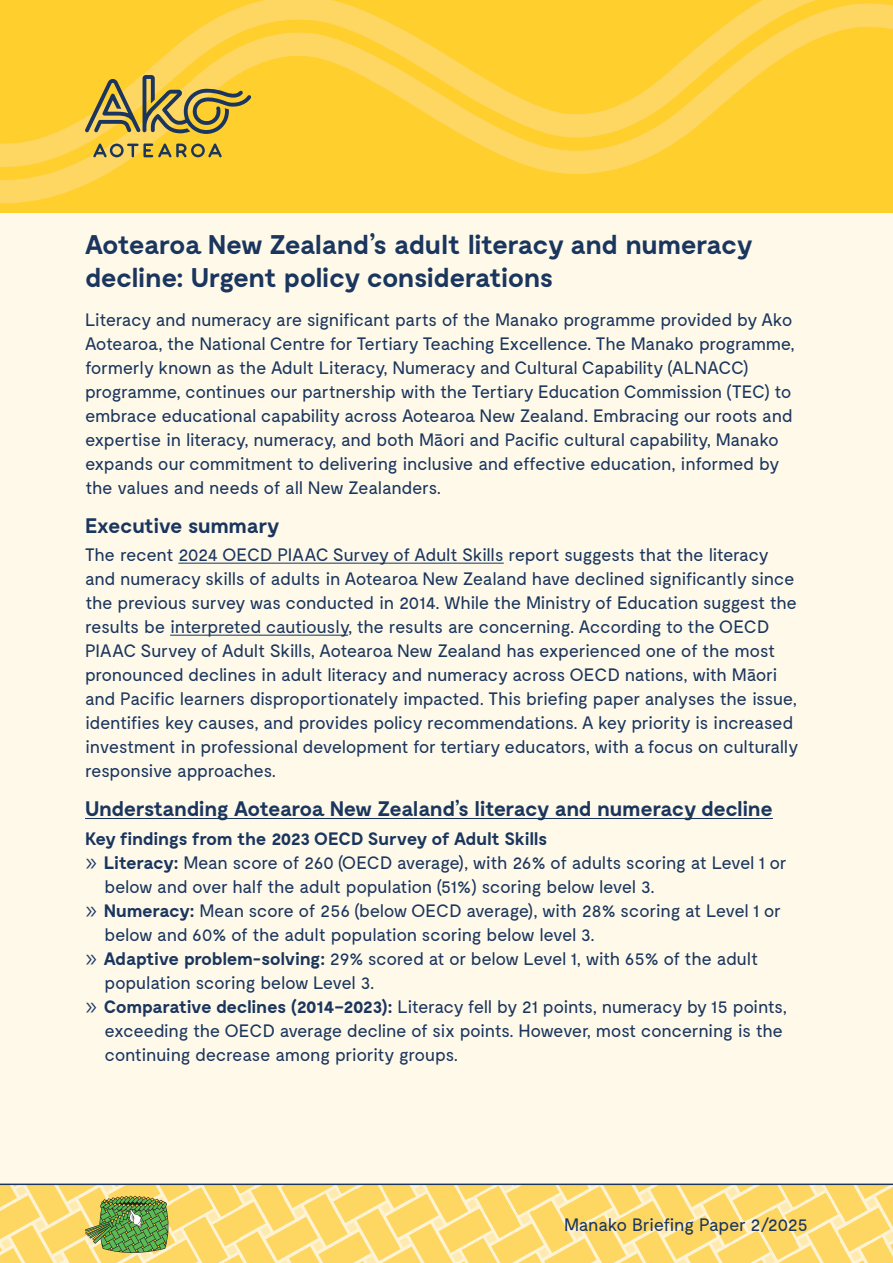
<style>
.page{position:relative;width:893px;height:1263px;background:#fff}
.page>*{position:absolute;margin:0;border:0;box-sizing:border-box;transform-origin:0 0}
.t1{font:700 27px/33px "Moderat";letter-spacing:-.025em;color:#1a355e}
.t2{font:700 21px "Moderat";letter-spacing:-.025em;color:#1a355e}
.t3{font:18px/24px "Moderat";letter-spacing:-.025em;color:#1a355e}
.t4{font:700 18px "Moderat";letter-spacing:-.03em;color:#1a355e}
.s1{font-weight:700;font-size:24px}
.s2{font-weight:700}
</style>
<div class="page">
<div style="left:0;top:0;width:893px;height:1184px;background:#fef9e9"></div>
<hr style="left:0;top:1183px;width:893px;height:2px;background:#1a355e">
<svg style="left:0;top:1185px;width:893px;height:78px;background:#f4d878"></svg>
<hr style="left:178px;top:563px;width:326px;height:1px;background:#1a355e">
<hr style="left:170px;top:635px;width:178px;height:1px;background:#1a355e">
<hr style="left:85px;top:818px;width:688px;height:1px;background:#1a355e">
<div style="left:0;top:0;width:893px;height:213px;background:#ffcf2d"></div>
<svg style="left:194px;top:0;width:171px;height:32px;fill:#fed662"></svg>
<svg style="left:0;top:32px;width:365px;height:171px"></svg>
<svg style="left:365px;top:11px;width:316px;height:163px"></svg>
<svg style="left:380px;top:0;width:513px;height:138px"></svg>
<svg style="left:85px;top:75px;width:166px;height:59px"></svg>
<svg style="left:93px;top:144px;width:129px;height:13px"></svg>
<h2 class="t1" style="left:85px;top:229px;width:670px">Aotearoa New Zealand’s adult literacy and numeracy decline: Urgent policy considerations</h2>
<p class="t3" style="left:85px;top:308px;width:711px">Literacy and numeracy are significant parts of the Manako programme provided by Ako Aotearoa, the National Centre for Tertiary Teaching Excellence. The Manako programme, formerly known as the Adult Literacy, Numeracy and Cultural Capability (ALNACC) programme, continues our partnership with the Tertiary Education Commission (TEC) to embrace educational capability across Aotearoa New Zealand. Embracing our roots and expertise in literacy, numeracy, and both Māori and Pacific cultural capability, Manako expands our commitment to delivering inclusive and effective education, informed by the values and needs of all New Zealanders.</p>
<h3 class="t2" style="left:85px;top:514px;width:196px">Executive summary</h3>
<p class="t3" style="left:85px;top:544px;width:715px">The recent 2024 OECD PIAAC Survey of Adult Skills report suggests that the literacy and numeracy skills of adults in Aotearoa New Zealand have declined significantly since the previous survey was conducted in 2014. While the Ministry of Education suggest the results be interpreted cautiously, the results are concerning. According to the OECD PIAAC Survey of Adult Skills, Aotearoa New Zealand has experienced one of the most pronounced declines in adult literacy and numeracy across OECD nations, with Māori and Pacific learners disproportionately impacted. This briefing paper analyses the issue, identifies key causes, and provides policy recommendations. A key priority is increased investment in professional development for tertiary educators, with a focus on culturally responsive approaches.</p>
<p class="t2" style="left:85px;top:797px;width:689px">Understanding Aotearoa New Zealand’s literacy and numeracy decline</p>
<p class="t4" style="left:85px;top:828px;width:464px">Key findings from the 2023 OECD Survey of Adult Skills</p>
<p class="t3" style="left:85px;top:851px;width:703px"><span class="s1">»</span> <span class="s2">Literacy:</span> Mean score of 260 (OECD average), with 26% of adults scoring at Level 1 or</p>
<p class="t3" style="left:105px;top:875px;width:552px">below and over half the adult population (51%) scoring below level 3.</p>
<p class="t3" style="left:85px;top:899px;width:698px"><span class="s1">»</span> <span class="s2">Numeracy:</span> Mean score of 256 (below OECD average), with 28% scoring at Level 1 or</p>
<p class="t3" style="left:105px;top:923px;width:492px">below and 60% of the adult population scoring below level 3.</p>
<p class="t3" style="left:85px;top:947px;width:675px"><span class="s1">»</span> <span class="s2">Adaptive problem-solving:</span> 29% scored at or below Level 1, with 65% of the adult</p>
<p class="t3" style="left:105px;top:971px;width:271px">population scoring below Level 3.</p>
<p class="t3" style="left:85px;top:995px;width:703px"><span class="s1">»</span> <span class="s2">Comparative declines (2014–2023):</span> Literacy fell by 21 points, numeracy by 15 points,</p>
<p class="t3" style="left:105px;top:1019px;width:680px">exceeding the OECD average decline of six points. However, most concerning is the</p>
<p class="t3" style="left:105px;top:1043px;width:355px">continuing decrease among priority groups.</p>
<p class="t3" style="left:564px;top:1214px;width:245px">Manako Briefing Paper 2/2025</p>
</div>
